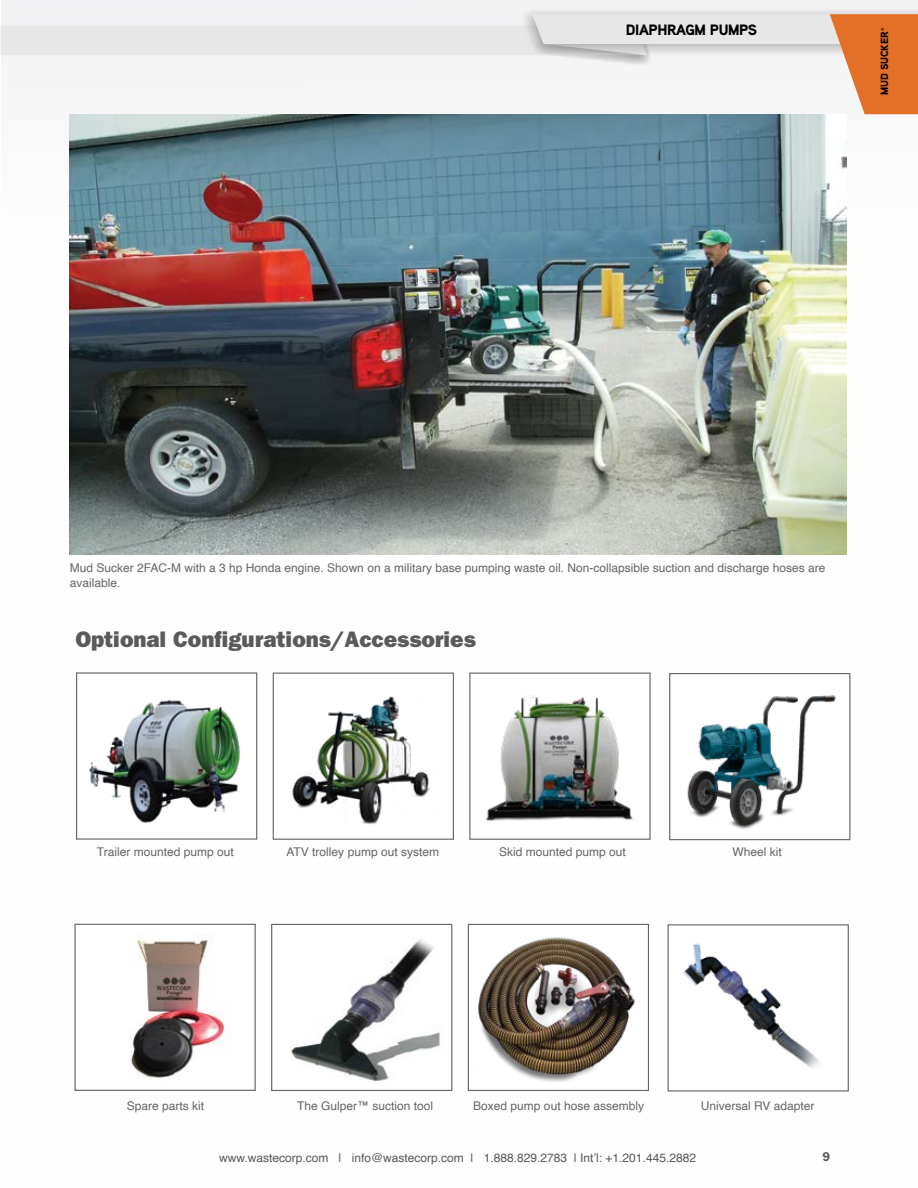
<style>
.page{position:relative;width:918px;height:1188px;background:#fff}
.page>*{position:absolute;margin:0;border:0;box-sizing:border-box;transform-origin:0 0}
.t1{font:22.5px "ITC Franklin Gothic Std Hvy";color:#595a5b}
.t2{font:900 15px "Aaux Pro";letter-spacing:-.025em;color:#000}
.t3{font:600 12.75px "ITC Franklin Gothic Std";color:#58585a}
.t4{font:12px/15px "Helvetica";color:#666}
.t5{font:12px "Helvetica";color:#58585a}
.t6{font:900 10.5px "Aaux Pro";color:#000}
.s1{font-family:"Minion Pro";font-weight:400}
</style>
<div class="page">
<div style="left:522px;top:9px;width:396px;height:46px;background:#e5e5e7"></div>
<svg style="left:1px;top:14px;width:917px;height:100px"></svg>
<img style="left:69px;top:115px;width:777px;height:439px">
<div style="left:74px;top:924px;width:182px;height:167px;background:#fff;border:1px solid #666"></div>
<div style="left:271px;top:924px;width:181px;height:167px;background:#fff;border:1px solid #666"></div>
<div style="left:468px;top:924px;width:181px;height:167px;background:#fff;border:1px solid #666"></div>
<div style="left:668px;top:924px;width:181px;height:168px;background:#fff;border:1px solid #666"></div>
<img style="left:290px;top:939px;width:150px;height:142px">
<img style="left:478px;top:937px;width:157px;height:145px">
<img style="left:683px;top:943px;width:137px;height:125px">
<div style="left:76px;top:672px;width:181px;height:168px;background:#fff;border:1px solid #666"></div>
<div style="left:273px;top:673px;width:181px;height:167px;background:#fff;border:1px solid #666"></div>
<div style="left:469px;top:673px;width:182px;height:167px;background:#fff;border:1px solid #666"></div>
<div style="left:669px;top:673px;width:181px;height:167px;background:#fff;border:1px solid #666"></div>
<img style="left:486px;top:697px;width:147px;height:124px">
<img style="left:292px;top:696px;width:138px;height:128px">
<img style="left:89px;top:699px;width:151px;height:124px">
<img style="left:687px;top:695px;width:149px;height:134px">
<img style="left:129px;top:934px;width:99px;height:146px">
<p class="t2" style="left:626px;top:20px;width:133px">DIAPHRAGM PUMPS</p>
<p class="t6" style="left:878px;top:95px;width:69px;rotate:-90deg">MUD SUCKER<span class="s1">®</span></p>
<p class="t4" style="left:70px;top:561px;width:757px">Mud Sucker 2FAC-M with a 3 hp Honda engine. Shown on a military base pumping waste oil. Non-collapsible suction and discharge hoses are available.</p>
<p class="t1" style="left:75px;top:626px;width:402px">Optional Configurations/Accessories</p>
<p class="t4" style="left:97px;top:845px;width:138px">Trailer mounted pump out</p>
<p class="t4" style="left:287px;top:845px;width:154px">ATV trolley pump out system</p>
<p class="t4" style="left:499px;top:845px;width:128px">Skid mounted pump out</p>
<p class="t4" style="left:732px;top:845px;width:51px">Wheel kit</p>
<p class="t4" style="left:127px;top:1098px;width:79px">Spare parts kit</p>
<p class="t4" style="left:297px;top:1098px;width:138px">The Gulper™ suction tool</p>
<p class="t4" style="left:473px;top:1098px;width:172px">Boxed pump out hose assembly</p>
<p class="t4" style="left:701px;top:1098px;width:115px">Universal RV adapter</p>
<p class="t5" style="left:219px;top:1148px;width:478px">www.wastecorp.com | info@wastecorp.com | 1.888.829.2783 | Int’l: +1.201.445.2882</p>
<p class="t3" style="left:822px;top:1149px;width:9px">9</p>
</div>
